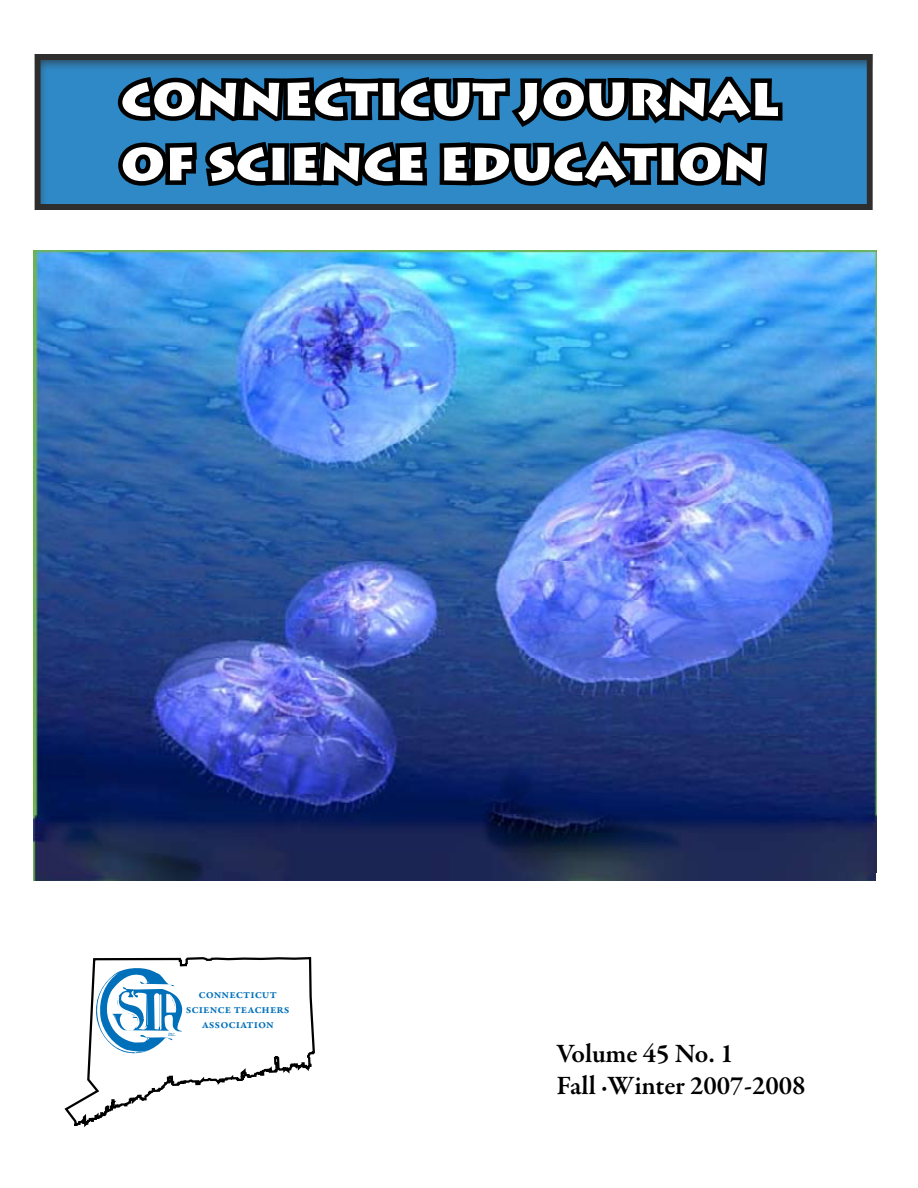
<style>
.page{position:relative;width:918px;height:1188px;background:#fff}
.page>*{position:absolute;margin:0;border:0;box-sizing:border-box;transform-origin:0 0}
.t1{font:900 54px/64.8px "Lithos Pro";color:#fff}
.t2{font:600 27px/32.4px "Garamond Premr Pro";color:#000}
.t3{font:600 12.75px/15.3px "Garamond Premr Pro";letter-spacing:-.005em;color:#0070ba;text-align:center}
.t4{font:italic 500 6.75px "Zapf Chancery";color:#0070ba;scale:.89 1}
</style>
<div class="page">
<div style="left:33px;top:52px;width:840px;height:159px;background:#000;opacity:.75"></div>
<svg style="left:113px;top:72px;width:674px;height:122px;background:#153f5b"></svg>
<svg style="left:66px;top:958px;width:248px;height:168px"></svg>
<img style="left:33px;top:250px;width:843px;height:630px">
<h1 class="t1" style="left:121px;top:66px;width:660px">CONNECTICUT JOURNAL<br>OF SCIENCE EDUCATION</h1>
<p class="t4" style="left:168px;top:1030px;width:10px">inc.</p>
<p class="t3" style="left:186px;top:986px;width:106px">connecticut science teachers association</p>
<h2 class="t2" style="left:556px;top:1038px;width:251px">Volume 45 No. 1<br>Fall ·Winter 2007-2008</h2>
</div>
